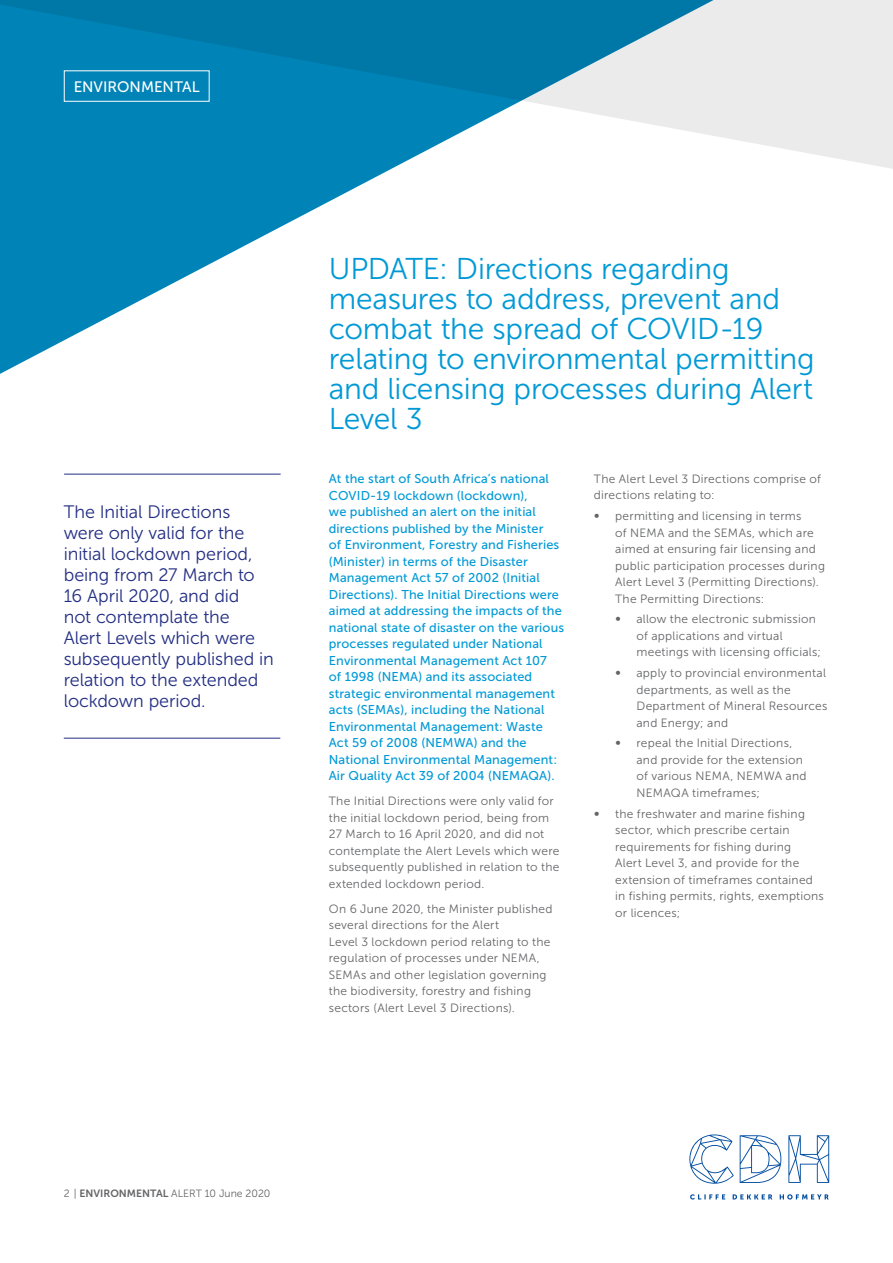
<style>
.page{position:relative;width:893px;height:1263px;background:#fff}
.page>*{position:absolute;margin:0;border:0;box-sizing:border-box;transform-origin:0 0}
.t1{font:30px/30px "Museo Sans 300";letter-spacing:-.01em;color:#0099d6}
.t2{font:18px/21px "Museo Sans 300";letter-spacing:-.005em;color:#232e83}
.t3{font:15.15px "Museo Sans 500";color:#fff}
.t4{font:12.75px/16.5px "Museo Sans 500";letter-spacing:.01em;color:#0099d6}
.t5{font:12px/16.5px "Museo Sans 300";letter-spacing:.02em;color:#636466}
.t6{font:10.5px "Museo Sans 300";color:#636466}
.s1{font-family:"Museo Sans 700"}
</style>
<div class="page">
<svg style="left:690px;top:1194px;width:139px;height:5px"></svg>
<svg style="left:689px;top:1134px;width:45px;height:50px"></svg>
<svg style="left:740px;top:1135px;width:41px;height:48px"></svg>
<svg style="left:788px;top:1135px;width:41px;height:48px"></svg>
<svg style="left:0;top:189px;width:353px;height:185px"></svg>
<svg style="left:0;top:0;width:893px;height:189px"></svg>
<hr style="left:64px;top:474px;width:217px;height:1px;background:#232e83">
<hr style="left:64px;top:738px;width:216px;height:1px;background:#232e83">
<div style="left:64px;top:70px;width:146px;height:32px;border:1px solid #fff"></div>
<p class="t3" style="left:74px;top:78px;width:128px">ENVIRONMENTAL</p>
<h2 class="t2" style="left:64px;top:502px;width:212px">The Initial Directions were only valid for the initial lockdown period, being from 27 March to<br>16 April 2020, and did<br>not contemplate the<br>Alert Levels which were subsequently published in relation to the extended lockdown period.</h2>
<h1 class="t1" style="left:329px;top:253px;width:487px">UPDATE: Directions regarding measures to address, prevent and combat the spread of COVID-19 relating to environmental permitting and licensing processes during Alert<br>Level 3</h1>
<p class="t4" style="left:329px;top:471px;width:237px">At the start of South Africa’s national COVID-19 lockdown (lockdown),<br>we published an alert on the initial directions published by the Minister<br>of Environment, Forestry and Fisheries (Minister) in terms of the Disaster Management Act 57 of 2002 (Initial Directions). The Initial Directions were aimed at addressing the impacts of the national state of disaster on the various processes regulated under National Environmental Management Act 107<br>of 1998 (NEMA) and its associated strategic environmental management acts (SEMAs), including the National Environmental Management: Waste Act 59 of 2008 (NEMWA) and the National Environmental Management:<br>Air Quality Act 39 of 2004 (NEMAQA).</p>
<p class="t5" style="left:329px;top:793px;width:232px">The Initial Directions were only valid for the initial lockdown period, being from 27 March to 16 April 2020, and did not contemplate the Alert Levels which were subsequently published in relation to the extended lockdown period.</p>
<p class="t5" style="left:329px;top:900px;width:225px">On 6 June 2020, the Minister published several directions for the Alert<br>Level 3 lockdown period relating to the regulation of processes under NEMA, SEMAs and other legislation governing the biodiversity, forestry and fishing sectors (Alert Level 3 Directions).</p>
<p class="t5" style="left:594px;top:470px;width:229px">The Alert Level 3 Directions comprise of directions relating to:</p>
<p class="t5" style="left:594px;top:508px;width:7px">∞</p>
<p class="t5" style="left:615px;top:508px;width:211px">permitting and licensing in terms<br>of NEMA and the SEMAs, which are aimed at ensuring fair licensing and public participation processes during Alert Level 3 (Permitting Directions).<br>The Permitting Directions:</p>
<p class="t5" style="left:615px;top:611px;width:7px">∞</p>
<p class="t5" style="left:636px;top:611px;width:186px">allow the electronic submission of applications and virtual meetings with licensing officials;</p>
<p class="t5" style="left:615px;top:665px;width:7px">∞</p>
<p class="t5" style="left:636px;top:665px;width:192px">apply to provincial environmental departments, as well as the<br>Department of Mineral Resources and Energy; and</p>
<p class="t5" style="left:615px;top:735px;width:7px">∞</p>
<p class="t5" style="left:636px;top:735px;width:172px">repeal the Initial Directions, and provide for the extension of various NEMA, NEMWA and<br>NEMAQA timeframes;</p>
<p class="t5" style="left:594px;top:805px;width:7px">∞</p>
<p class="t5" style="left:615px;top:805px;width:210px">the freshwater and marine fishing sector, which prescribe certain requirements for fishing during<br>Alert Level 3, and provide for the extension of timeframes contained in fishing permits, rights, exemptions or licences;</p>
<p class="t6" style="left:64px;top:1188px;width:208px">2 | <span class="s1">ENVIRONMENTAL</span> ALERT 10 June 2020</p>
</div>
